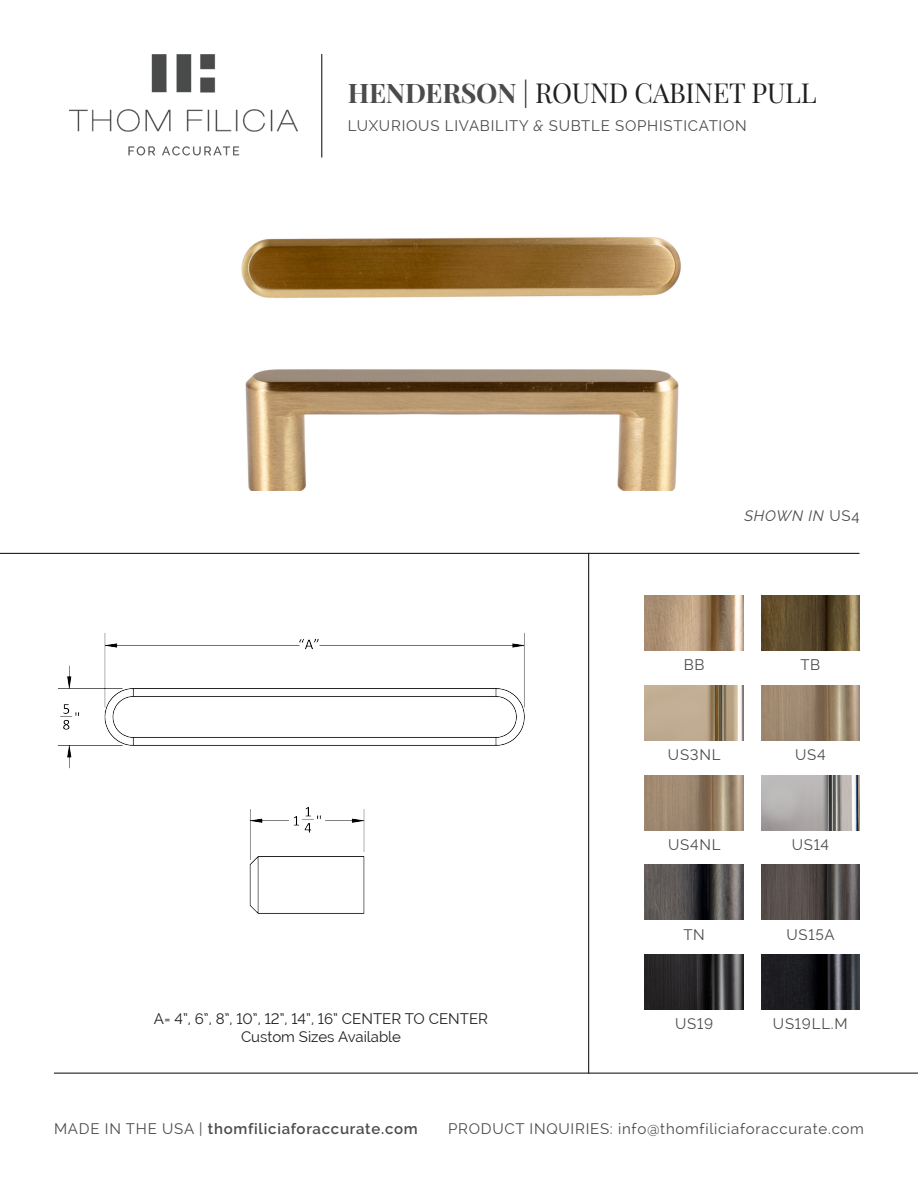
<style>
.page{position:relative;width:918px;height:1188px;background:#fff}
.page>*{position:absolute;margin:0;border:0;box-sizing:border-box;transform-origin:0 0}
.t1{font:27px "Playfair Display";letter-spacing:-.01em;color:#231f20}
.t2{font:15px "Raleway";letter-spacing:.05em;color:#4a4b4b}
.t3{font:15px "Raleway";color:#231f20}
.t4{font:600 15px "Raleway";letter-spacing:.05em;color:#4a4b4b}
.t5{font:italic 15px "Raleway";letter-spacing:.05em;color:#4a4b4b}
.s1{font-weight:700;color:#4a4b4b}
.s2{font-style:italic}
.s3{font-style:normal}
.s4{font-weight:400}
</style>
<div class="page">
<hr style="left:0;top:553px;width:859px;height:1px;background:#231f20">
<hr style="left:54px;top:1073px;width:864px;height:1px;background:#231f20">
<hr style="left:588px;top:553px;width:1px;height:521px;background:#231f20">
<img style="left:645px;top:596px;width:98px;height:55px">
<img style="left:645px;top:685px;width:98px;height:55px">
<img style="left:645px;top:775px;width:98px;height:55px">
<img style="left:645px;top:865px;width:98px;height:55px">
<img style="left:645px;top:955px;width:98px;height:55px">
<img style="left:761px;top:596px;width:99px;height:55px">
<img style="left:761px;top:685px;width:99px;height:55px">
<img style="left:761px;top:775px;width:99px;height:55px">
<img style="left:761px;top:865px;width:99px;height:55px">
<img style="left:761px;top:955px;width:99px;height:55px">
<img style="left:69px;top:54px;width:228px;height:102px">
<hr style="left:321px;top:54px;width:1px;height:104px;background:#231f20">
<img style="left:57px;top:632px;width:468px;height:137px">
<img style="left:249px;top:807px;width:116px;height:107px">
<img style="left:241px;top:237px;width:440px;height:61px">
<img style="left:245px;top:369px;width:434px;height:122px">
<p class="t1" style="left:348px;top:72px;width:470px"><span class="s1">HENDERSON</span> | ROUND CABINET PULL</p>
<p class="t2" style="left:348px;top:117px;width:401px">LUXURIOUS LIVABILITY <span class="s2">&amp;</span> SUBTLE SOPHISTICATION</p>
<p class="t3" style="left:154px;top:1010px;width:336px">A= 4”, 6”, 8”, 10”, 12”, 14”, 16” CENTER TO CENTER</p>
<p class="t3" style="left:241px;top:1028px;width:162px">Custom Sizes Available</p>
<p class="t5" style="left:744px;top:507px;width:117px">SHOWN IN <span class="s3">US4</span></p>
<p class="t2" style="left:684px;top:656px;width:22px">BB</p>
<p class="t2" style="left:800px;top:656px;width:21px">TB</p>
<p class="t2" style="left:668px;top:746px;width:54px">US3NL</p>
<p class="t2" style="left:795px;top:746px;width:32px">US4</p>
<p class="t2" style="left:668px;top:836px;width:54px">US4NL</p>
<p class="t2" style="left:792px;top:836px;width:39px">US14</p>
<p class="t2" style="left:683px;top:926px;width:23px">TN</p>
<p class="t2" style="left:786px;top:926px;width:50px">US15A</p>
<p class="t2" style="left:675px;top:1015px;width:40px">US19</p>
<p class="t2" style="left:773px;top:1015px;width:76px">US19LL.M</p>
<p class="t4" style="left:54px;top:1120px;width:365px"><span class="s4">MADE IN THE USA |</span> thomfiliciaforaccurate.com</p>
<p class="t2" style="left:448px;top:1120px;width:417px">PRODUCT INQUIRIES: info@thomfiliciaforaccurate.com</p>
</div>
